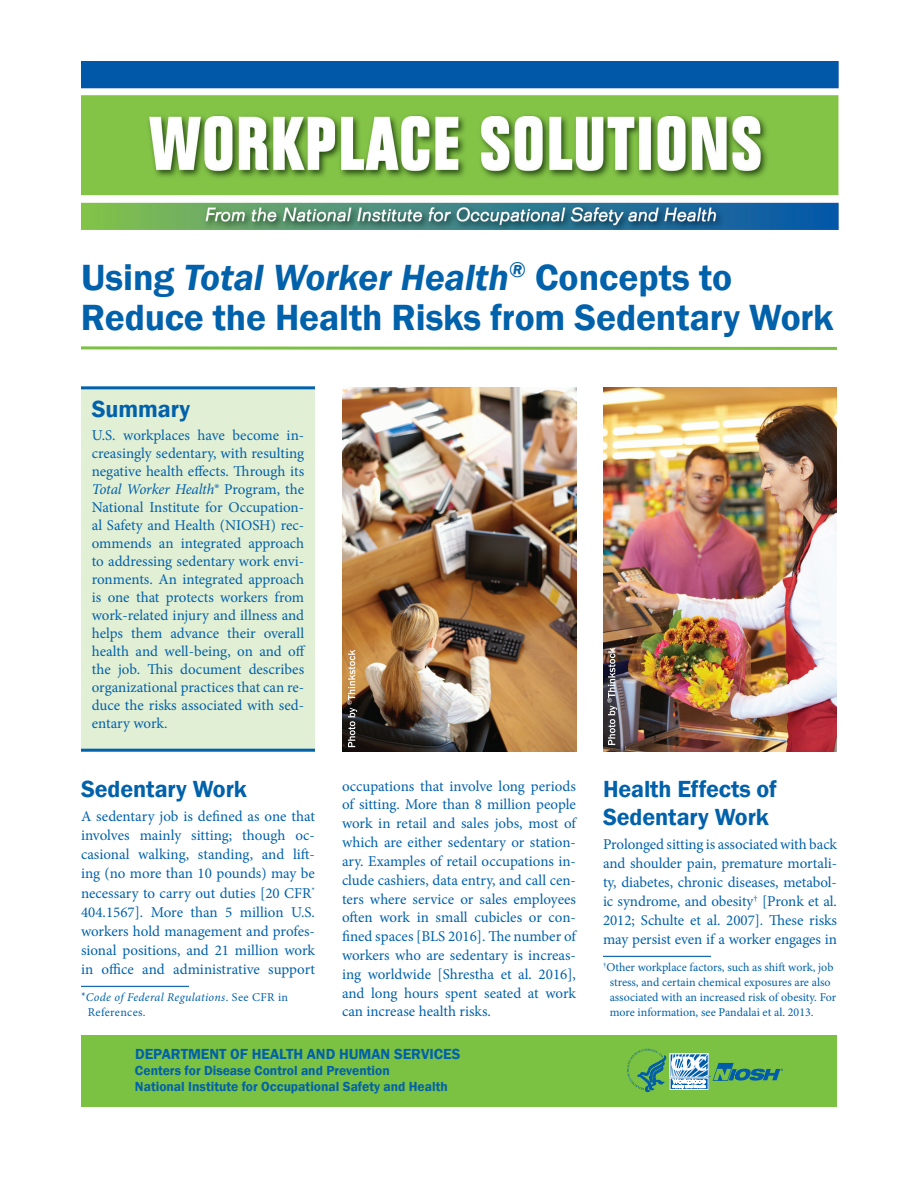
<style>
.page{position:relative;width:918px;height:1188px;background:#fff}
.page>*{position:absolute;margin:0;border:0;box-sizing:border-box;transform-origin:0 0}
.t1{font:600 37.5px/40.5px "Franklin Gothic";letter-spacing:-.005em;color:#0161aa}
.Heading_2{font:600 24px/28px "Franklin Gothic";letter-spacing:-.005em;color:#0161aa}
.Body_text{font:15px/18px "Minion Pro";letter-spacing:-.005em;color:#0161aa;text-align:justify}
.t2{font:600 15px "Franklin Gothic";color:#0161aa}
.t3{font:600 13.5px/16.2px "Franklin Gothic";color:#0161aa}
.Footnote_text{font:12px/15px "Minion Pro";color:#0161aa}
.Footnote_text-2{font:italic 12px/15px "Minion Pro";letter-spacing:.025em;color:#0161aa}
.s1{font-style:italic}
.s2{font-style:normal}
</style>
<div class="page">
<img style="left:81px;top:61px;width:757px;height:169px">
<div style="left:81px;top:1035px;width:756px;height:72px;background:#7bc142"></div>
<svg style="left:627px;top:1049px;width:156px;height:43px"></svg>
<div style="left:81px;top:389px;width:234px;height:363px;background:#e1efd4"></div>
<hr style="left:81px;top:386px;width:234px;height:3px;background:#0161aa">
<hr style="left:81px;top:749px;width:234px;height:3px;background:#0161aa">
<svg style="left:81px;top:346px;width:756px;height:4px;background:#9bd070"></svg>
<hr style="left:81px;top:986px;width:108px;height:1px;background:#0161aa">
<hr style="left:603px;top:956px;width:108px;height:1px;background:#0161aa">
<img style="left:603px;top:387px;width:234px;height:365px">
<img style="left:342px;top:388px;width:234px;height:364px">
<svg style="left:347px;top:650px;width:10px;height:97px"></svg>
<svg style="left:607px;top:648px;width:10px;height:97px"></svg>
<h1 class="t1" style="left:81px;top:257px;width:754px">Using <span class="s1">Total Worker Health</span><sup>®</sup> Concepts to<br>Reduce the Health Risks from Sedentary Work</h1>
<p class="Heading_2" style="left:92px;top:395px;width:100px">Summary</p>
<p class="Body_text" style="left:92px;top:427px;width:215px">U.S. workplaces have become in&shy;creasingly sedentary, with resulting negative health effects. Through its <span class="s1">Total Worker Health</span>® Program, the National Institute for Occupation&shy;al Safety and Health (NIOSH) rec&shy;ommends an integrated approach to addressing sedentary work envi&shy;ronments. An integrated approach is one that protects workers from work-related injury and illness and helps them advance their overall health and well-being, on and off the job. This document describes organizational practices that can re&shy;duce the risks associated with sed&shy;entary work.</p>
<p class="Heading_2" style="left:81px;top:775px;width:167px">Sedentary Work</p>
<p class="Body_text" style="left:81px;top:807px;width:236px;line-height:19px">A sedentary job is defined as one that involves mainly sitting; though oc&shy;casional walking, standing, and lift&shy;ing (no more than 10 pounds) may be necessary to carry out duties [20 CFR<sup>* </sup>404.1567]. More than 5 million U.S. workers hold management and profes&shy;sional positions, and 21 million work in office and administrative support</p>
<p class="Footnote_text-2" style="left:88px;top:990px;width:202px;text-indent:-7px"><span class="s2">*</span>Code of Federal Regulations<span class="s2">. See CFR in<br>References.</span></p>
<p class="Body_text" style="left:342px;top:777px;width:236px;line-height:18.8px">occupations that involve long periods of sitting. More than 8 million people work in retail and sales jobs, most of which are either sedentary or station&shy;ary. Examples of retail occupations in&shy;clude cashiers, data entry, and call cen&shy;ters where service or sales employees often work in small cubicles or con&shy;fined spaces [BLS 2016]. The number of workers who are sedentary is increas&shy;ing worldwide [Shrestha et al. 2016], and long hours spent seated at work can increase health risks.</p>
<p class="Heading_2" style="left:603px;top:775px;width:175px">Health Effects of<br>Sedentary Work</p>
<p class="Body_text" style="left:603px;top:835px;width:236px;line-height:19px">Prolonged sitting is associated with back and shoulder pain, premature mortali&shy;ty, diabetes, chronic diseases, metabol&shy;ic syndrome, and obesity<sup>†</sup> [Pronk et al.<br>2012; Schulte et al. 2007]. These risks may persist even if a worker engages in</p>
<p class="Footnote_text" style="left:610px;top:960px;width:228px;text-indent:-7px"><sup>†</sup>Other workplace factors, such as shift work, job stress, and certain chemical exposures are also associated with an increased risk of obesity. For more information, see Pandalai et al. 2013.</p>
<p class="t2" style="left:135px;top:1045px;width:327px">DEPARTMENT OF HEALTH AND HUMAN SERVICES</p>
<p class="t3" style="left:135px;top:1063px;width:314px">Centers for Disease Control and Prevention<br>National Institute for Occupational Safety and Health</p>
</div>
